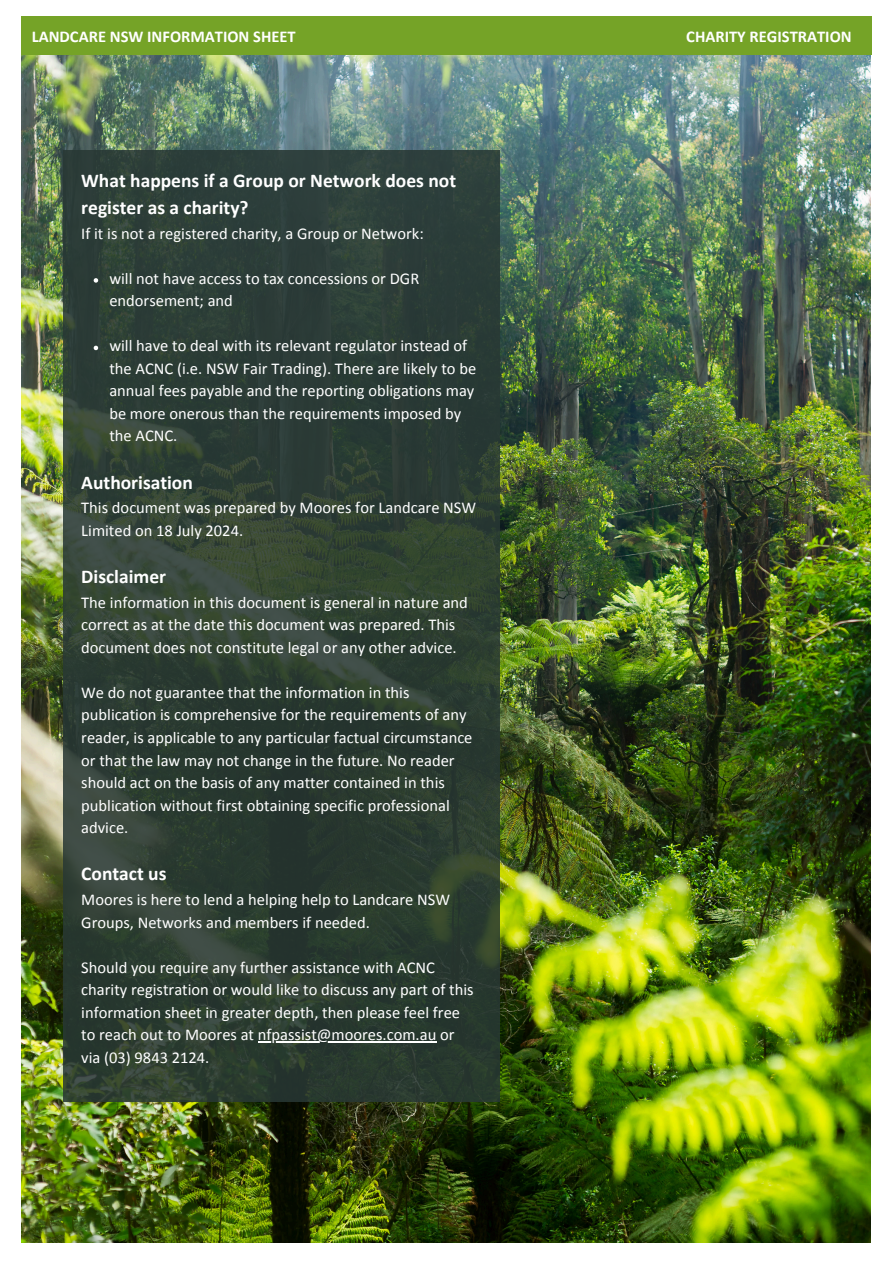
<style>
.page{position:relative;width:894px;height:1264px;background:#fff}
.page>*{position:absolute;margin:0;border:0;box-sizing:border-box;transform-origin:0 0}
.t1{font:700 19.5px/27px "Calibri";color:#fff}
.t2{font:16.5px/22.5px "Calibri";color:#fff}
.t3{font:700 16.5px "Calibri";color:#fff}
</style>
<div class="page">
<img style="left:22px;top:55px;width:848px;height:1187px">
<div style="left:22px;top:16px;width:849px;height:39px;background:#75a327"></div>
<svg style="left:63px;top:151px;width:436px;height:950px;background:#2d3e34"></svg>
<svg style="left:94px;top:278px;width:4px;height:5px"></svg>
<svg style="left:94px;top:346px;width:4px;height:4px"></svg>
<hr style="left:258px;top:1041px;width:178px;height:1px;background:#fff">
<h2 class="t3" style="left:32px;top:29px;width:265px">LANDCARE NSW INFORMATION SHEET</h2>
<p class="t3" style="left:686px;top:29px;width:167px">CHARITY REGISTRATION</p>
<h1 class="t1" style="left:81px;top:169px;width:376px">What happens if a Group or Network does not register as a charity?</h1>
<h1 class="t2" style="left:81px;top:223px;width:344px">If it is not a registered charity, a Group or Network:</h1>
<p class="t2" style="left:109px;top:268px;width:311px">will not have access to tax concessions or DGR endorsement; and</p>
<p class="t2" style="left:109px;top:336px;width:368px">will have to deal with its relevant regulator instead of the ACNC (i.e. NSW Fair Trading). There are likely to be annual fees payable and the reporting obligations may be more onerous than the requirements imposed by the ACNC.</p>
<p class="t1" style="left:81px;top:470px;width:113px">Authorisation</p>
<p class="t2" style="left:81px;top:498px;width:396px">This document was prepared by Moores for Landcare NSW<br>Limited on 18 July 2024.</p>
<p class="t1" style="left:81px;top:565px;width:86px">Disclaimer</p>
<p class="t2" style="left:81px;top:592px;width:388px">The information in this document is general in nature and correct as at the date this document was prepared. This document does not constitute legal or any other advice.</p>
<p class="t2" style="left:81px;top:682px;width:392px">We do not guarantee that the information in this publication is comprehensive for the requirements of any reader, is applicable to any particular factual circumstance or that the law may not change in the future. No reader should act on the basis of any matter contained in this publication without first obtaining specific professional advice.</p>
<p class="t1" style="left:81px;top:862px;width:87px">Contact us</p>
<p class="t2" style="left:81px;top:889px;width:370px">Moores is here to lend a helping help to Landcare NSW<br>Groups, Networks and members if needed.</p>
<p class="t2" style="left:81px;top:957px;width:394px">Should you require any further assistance with ACNC charity registration or would like to discuss any part of this information sheet in greater depth, then please feel free</p>
<p class="t2" style="left:81px;top:1024px;width:374px">to reach out to Moores at nfpassist@moores.com.au or</p>
<p class="t2" style="left:81px;top:1047px;width:130px">via (03) 9843 2124.</p>
</div>
